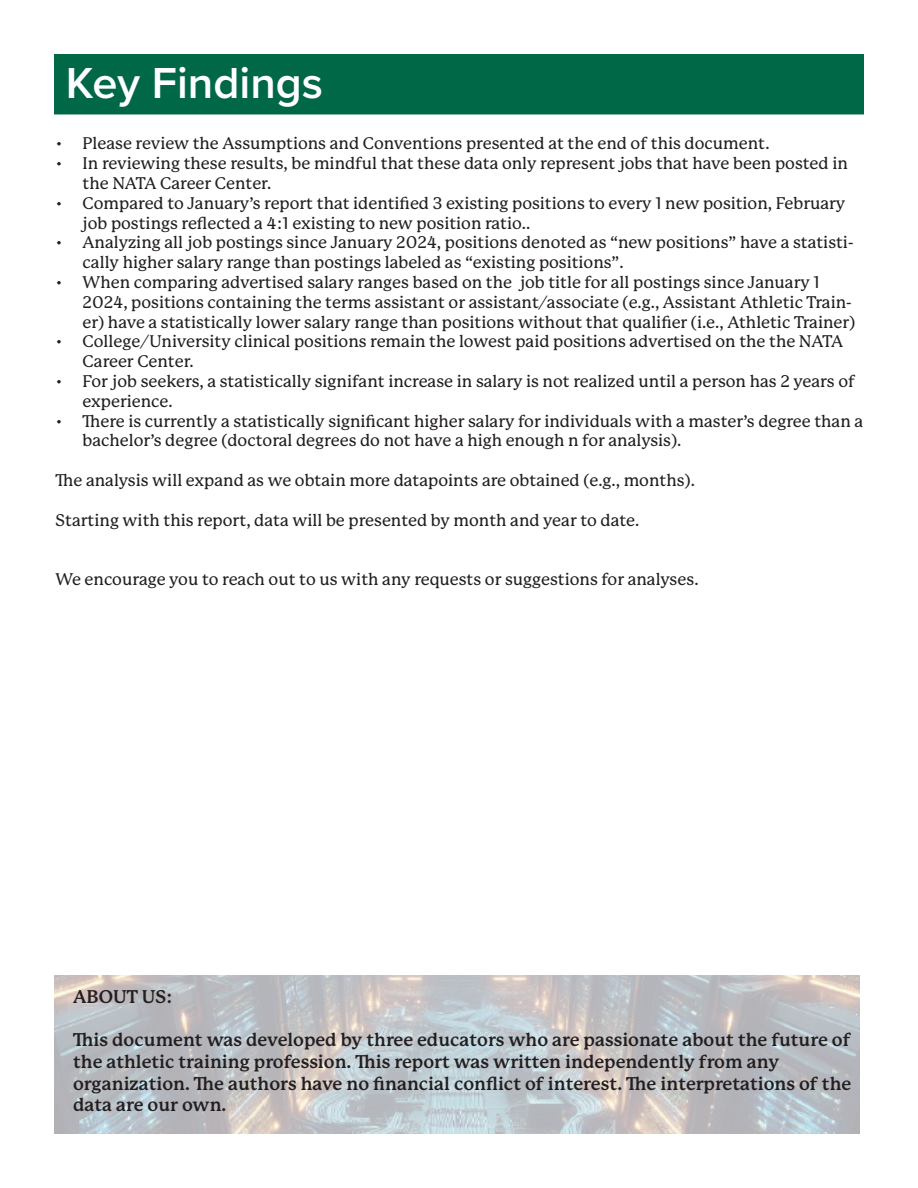
<style>
.page{position:relative;width:918px;height:1188px;background:#fff}
.page>*{position:absolute;margin:0;border:0;box-sizing:border-box;transform-origin:0 0}
.t1{font:600 45px "Proxima Nova";color:#fff}
.t2{font:700 18px/21.6px "P22 Mackinac Pro";color:#231f20}
.t3{font:500 16.5px/19.8px "P Mackinac Pro";color:#231f20}
</style>
<div class="page">
<div style="left:54px;top:54px;width:810px;height:60px;background:#006847"></div>
<img style="left:54px;top:975px;width:805px;height:159px">
<p class="t1" style="left:66px;top:50px;width:259px">Key Findings</p>
<p class="t3" style="left:56px;top:134px;width:715px">• Please review the Assumptions and Conventions presented at the end of this document.</p>
<p class="t3" style="left:83px;top:154px;width:767px;text-indent:-27px">• In reviewing these results, be mindful that these data only represent jobs that have been posted in the NATA Career Center.</p>
<p class="t3" style="left:83px;top:193px;width:764px;text-indent:-27px">• Compared to January’s report that identified 3 existing positions to every 1 new position, February job postings reflected a 4:1 existing to new position ratio..</p>
<p class="t3" style="left:83px;top:233px;width:772px;text-indent:-27px">• Analyzing all job postings since January 2024, positions denoted as “new positions” have a statisti&shy;cally higher salary range than postings labeled as “existing positions”.</p>
<p class="t3" style="left:83px;top:273px;width:774px;text-indent:-27px">• When comparing advertised salary ranges based on the job title for all postings since January 1<br>2024, positions containing the terms assistant or assistant/associate (e.g., Assistant Athletic Train&shy;er) have a statistically lower salary range than positions without that qualifier (i.e., Athletic Trainer)</p>
<p class="t3" style="left:83px;top:332px;width:762px;text-indent:-27px">• College/University clinical positions remain the lowest paid positions advertised on the the NATA<br>Career Center.</p>
<p class="t3" style="left:83px;top:372px;width:774px;text-indent:-27px">• For job seekers, a statistically signifant increase in salary is not realized until a person has 2 years of experience.</p>
<p class="t3" style="left:83px;top:411px;width:782px;text-indent:-27px">• There is currently a statistically significant higher salary for individuals with a master’s degree than a bachelor’s degree (doctoral degrees do not have a high enough n for analysis).</p>
<p class="t3" style="left:56px;top:471px;width:641px">The analysis will expand as we obtain more datapoints are obtained (e.g., months).</p>
<p class="t3" style="left:56px;top:510px;width:585px">Starting with this report, data will be presented by month and year to date.</p>
<p class="t3" style="left:56px;top:570px;width:644px">We encourage you to reach out to us with any requests or suggestions for analyses.</p>
<p class="t2" style="left:73px;top:986px;width:101px">ABOUT US:</p>
<p class="t2" style="left:73px;top:1030px;width:779px">This document was developed by three educators who are passionate about the future of the athletic training profession. This report was written independently from any</p>
<p class="t2" style="left:73px;top:1073px;width:780px">organization. The authors have no financial conflict of interest. The interpretations of the data are our own.</p>
</div>
